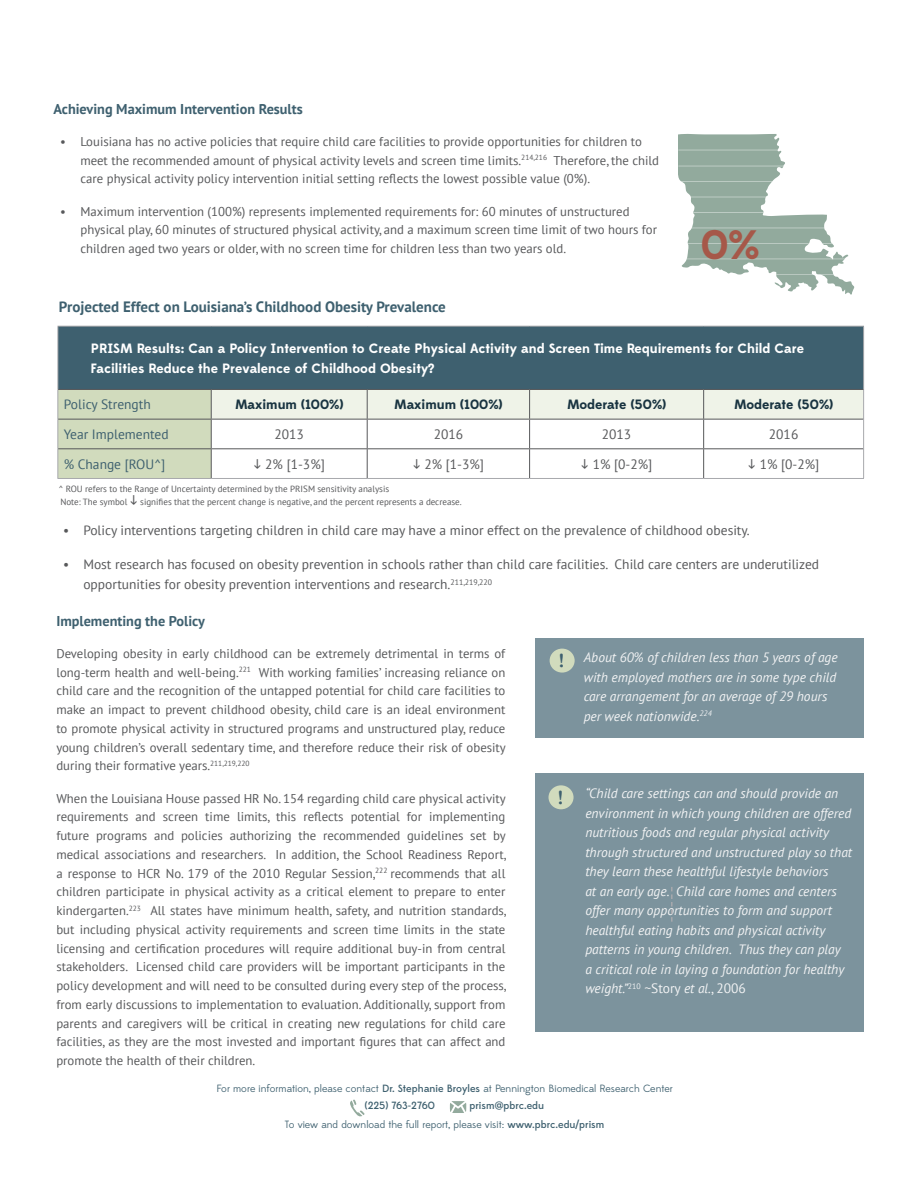
<style>
.page{position:relative;width:918px;height:1188px;background:#fff}
.page>*{position:absolute;margin:0;border:0;box-sizing:border-box;transform-origin:0 0}
.t1{font:700 41.1px "Edmondsans";color:#a65849}
.t2{font:700 21px "Garamond";color:#3e606f}
.paragraph_text{font:700 15px "PT Sans";color:#3e606f}
.paragraph_text-2{font:700 14.25px "PT Sans";color:#3e606f}
.paragraph_text-3{font:italic 13.5px/19.5px "PT Sans";color:#f2f3f4}
.t3{font:13.5px/20.2px "PT Sans";color:#57585a}
.table_headers{font:700 13.5px/19.5px "Edmondsans";color:#fff}
.t4{font:700 13.5px "Edmondsans";color:#193441}
.paragraph_text-4{font:13.5px "PT Sans";color:#3e606f}
.paragraph_text-5{font:12.75px/18.8px "PT Sans";color:#57585a}
.t5{font:10.5px/17.1px "Edmondsans";color:#3e606f}
.paragraph_text-6{font:9px/13.2px "PT Sans";color:#57585a}
.s1{font-style:normal}
.s2{font-weight:500}
</style>
<div class="page">
<svg style="left:450px;top:1101px;width:16px;height:12px"></svg>
<svg style="left:350px;top:1099px;width:15px;height:18px"></svg>
<div style="left:536px;top:773px;width:328px;height:259px;background:#7c939d"></div>
<div style="left:549px;top:785px;width:25px;height:24px;background:#d1dbbd;border-radius:50%"></div>
<svg style="left:671px;top:887px;width:2px;height:35px"></svg>
<svg style="left:678px;top:134px;width:177px;height:161px"></svg>
<hr style="left:678px;top:181px;width:103px;height:1px;background:#fff">
<hr style="left:678px;top:166px;width:109px;height:1px;background:#fff">
<hr style="left:678px;top:150px;width:103px;height:1px;background:#fff">
<hr style="left:678px;top:197px;width:103px;height:1px;background:#fff">
<hr style="left:688px;top:212px;width:132px;height:1px;background:#fff">
<hr style="left:685px;top:228px;width:135px;height:1px;background:#fff">
<hr style="left:687px;top:243px;width:133px;height:1px;background:#fff">
<hr style="left:685px;top:259px;width:135px;height:1px;background:#fff">
<hr style="left:685px;top:274px;width:135px;height:1px;background:#fff">
<div style="left:536px;top:639px;width:328px;height:99px;background:#7c939d"></div>
<div style="left:550px;top:649px;width:25px;height:24px;background:#d1dbbd;border-radius:50%"></div>
<div style="left:58px;top:326px;width:806px;height:63px;background:#3e606f"></div>
<hr style="left:57px;top:326px;width:154px;height:1px;background:#a8a9ad">
<hr style="left:57px;top:327px;width:1px;height:62px;background:#a8a9ad">
<hr style="left:211px;top:326px;width:156px;height:1px;background:#a8a9ad">
<hr style="left:367px;top:326px;width:163px;height:1px;background:#a8a9ad">
<hr style="left:530px;top:326px;width:174px;height:1px;background:#a8a9ad">
<hr style="left:704px;top:326px;width:160px;height:1px;background:#a8a9ad">
<hr style="left:863px;top:327px;width:1px;height:62px;background:#a8a9ad">
<hr style="left:57px;top:478px;width:154px;height:1px;background:#a8a9ad">
<hr style="left:211px;top:478px;width:156px;height:1px;background:#a8a9ad">
<hr style="left:367px;top:478px;width:163px;height:1px;background:#a8a9ad">
<hr style="left:530px;top:478px;width:174px;height:1px;background:#a8a9ad">
<hr style="left:704px;top:478px;width:160px;height:1px;background:#a8a9ad">
<svg style="left:57px;top:389px;width:807px;height:89px"></svg>
<p class="paragraph_text-2" style="left:53px;top:99px;width:251px">Achieving Maximum Intervention Results</p>
<p class="paragraph_text-5" style="left:80px;top:132px;width:580px;text-indent:-20px">• Louisiana has no active policies that require child care facilities to provide opportunities for children to meet the recommended amount of physical activity levels and screen time limits.<sup>214,216</sup> Therefore, the child care physical activity policy intervention initial setting reflects the lowest possible value (0%).</p>
<p class="paragraph_text-5" style="left:80px;top:201px;width:578px;text-indent:-20px">• Maximum intervention (100%) represents implemented requirements for: 60 minutes of unstructured physical play, 60 minutes of structured physical activity, and a maximum screen time limit of two hours for children aged two years or older, with no screen time for children less than two years old.</p>
<p class="paragraph_text" style="left:59px;top:297px;width:388px">Projected Effect on Louisiana’s Childhood Obesity Prevalence</p>
<p class="t1" style="left:701px;top:220px;width:60px">0%</p>
<p class="table_headers" style="left:91px;top:339px;width:715px">PRISM Results: Can a Policy Intervention to Create Physical Activity and Screen Time Requirements for Child Care<br>Facilities Reduce the Prevalence of Childhood Obesity?</p>
<p class="paragraph_text-4" style="left:64px;top:396px;width:88px">Policy Strength</p>
<p class="t4" style="left:235px;top:396px;width:110px">Maximum (100%)</p>
<p class="t4" style="left:394px;top:396px;width:110px">Maximum (100%)</p>
<p class="t4" style="left:567px;top:396px;width:101px">Moderate (50%)</p>
<p class="t4" style="left:734px;top:396px;width:101px">Moderate (50%)</p>
<p class="paragraph_text-4" style="left:64px;top:426px;width:106px">Year Implemented</p>
<p class="t3" style="left:275px;top:424px;width:31px">2013</p>
<p class="t3" style="left:434px;top:424px;width:31px">2016</p>
<p class="t3" style="left:602px;top:424px;width:31px">2013</p>
<p class="t3" style="left:769px;top:424px;width:31px">2016</p>
<p class="paragraph_text-4" style="left:64px;top:455px;width:103px">% Change [ROU^]</p>
<p class="t3" style="left:265px;top:454px;width:61px">2% [1-3%]</p>
<p class="t3" style="left:424px;top:454px;width:61px">2% [1-3%]</p>
<p class="t3" style="left:593px;top:454px;width:61px">1% [0-2%]</p>
<p class="t3" style="left:760px;top:454px;width:61px">1% [0-2%]</p>
<p class="paragraph_text-6" style="left:59px;top:482px;width:332px">^ ROU refers to the Range of Uncertainty determined by the PRISM sensitivity analysis<br>Note: The symbol</p>
<p class="paragraph_text-6" style="left:140px;top:495px;width:323px">signifies that the percent change is negative, and the percent represents a decrease.</p>
<p class="t3" style="left:63px;top:520px;width:688px">• Policy interventions targeting children in child care may have a minor effect on the prevalence of childhood obesity.</p>
<p class="t3" style="left:83px;top:554px;width:737px;text-indent:-20px">• Most research has focused on obesity prevention in schools rather than child care facilities. Child care centers are underutilized opportunities for obesity prevention interventions and research.<sup>211,219,220</sup></p>
<p class="paragraph_text-2" style="left:56px;top:611px;width:150px">Implementing the Policy</p>
<p class="paragraph_text-5" style="left:56px;top:644px;width:451px;text-align:justify">Developing obesity in early childhood can be extremely detrimental in terms of long-term health and well-being.<sup>221</sup> With working families’ increasing reliance on child care and the recognition of the untapped potential for child care facilities to make an impact to prevent childhood obesity, child care is an ideal environment to promote physical activity in structured programs and unstructured play, reduce young children’s overall sedentary time, and therefore reduce their risk of obesity during their formative years.<sup>211,219,220</sup></p>
<p class="paragraph_text-5" style="left:56px;top:789px;width:452px;text-align:justify">When the Louisiana House passed HR No. 154 regarding child care physical activity requirements and screen time limits, this reflects potential for implementing future programs and policies authorizing the recommended guidelines set by medical associations and researchers. In addition, the School Readiness Report, a response to HCR No. 179 of the 2010 Regular Session,<sup>222</sup> recommends that all children participate in physical activity as a critical element to prepare to enter kindergarten.<sup>223</sup> All states have minimum health, safety, and nutrition standards, but including physical activity requirements and screen time limits in the state licensing and certification procedures will require additional buy-in from central stakeholders. Licensed child care providers will be important participants in the policy development and will need to be consulted during every step of the process, from early discussions to implementation to evaluation. Additionally, support from parents and caregivers will be critical in creating new regulations for child care facilities, as they are the most invested and important figures that can affect and promote the health of their children.</p>
<p class="t2" style="left:559px;top:646px;width:7px">!</p>
<p class="paragraph_text-3" style="left:584px;top:647px;width:255px">About 60% of children less than 5 years of age with employed mothers are in some type child care arrangement for an average of 29 hours per week nationwide.<sup>224</sup></p>
<p class="paragraph_text-3" style="left:585px;top:784px;width:268px">“Child care settings can and should provide an environment in which young children are offered nutritious foods and regular physical activity through structured and unstructured play so that they learn these healthful lifestyle behaviors<br>at an early age. Child care homes and centers offer many opportunities to form and support healthful eating habits and physical activity patterns in young children. Thus they can play<br>a critical role in laying a foundation for healthy weight.”<sup>210</sup> <span class="s1">~Story</span> et al.<span class="s1">, 2006</span></p>
<p class="t2" style="left:558px;top:783px;width:7px">!</p>
<p class="t5" style="left:365px;top:1081px;width:310px;text-indent:-148px">For more information, please contact <span class="s2">Dr. Stephanie Broyles</span> at Pennington Biomedical Research Center <span class="s2">(225) 763-2760</span></p>
<p class="t5" style="left:285px;top:1097px;width:321px;line-height:18.9px;text-indent:185px"><span class="s2">prism@pbrc.edu<br></span>To view and download the full report, please visit: <span class="s2">www.pbrc.edu/prism</span></p>
</div>
